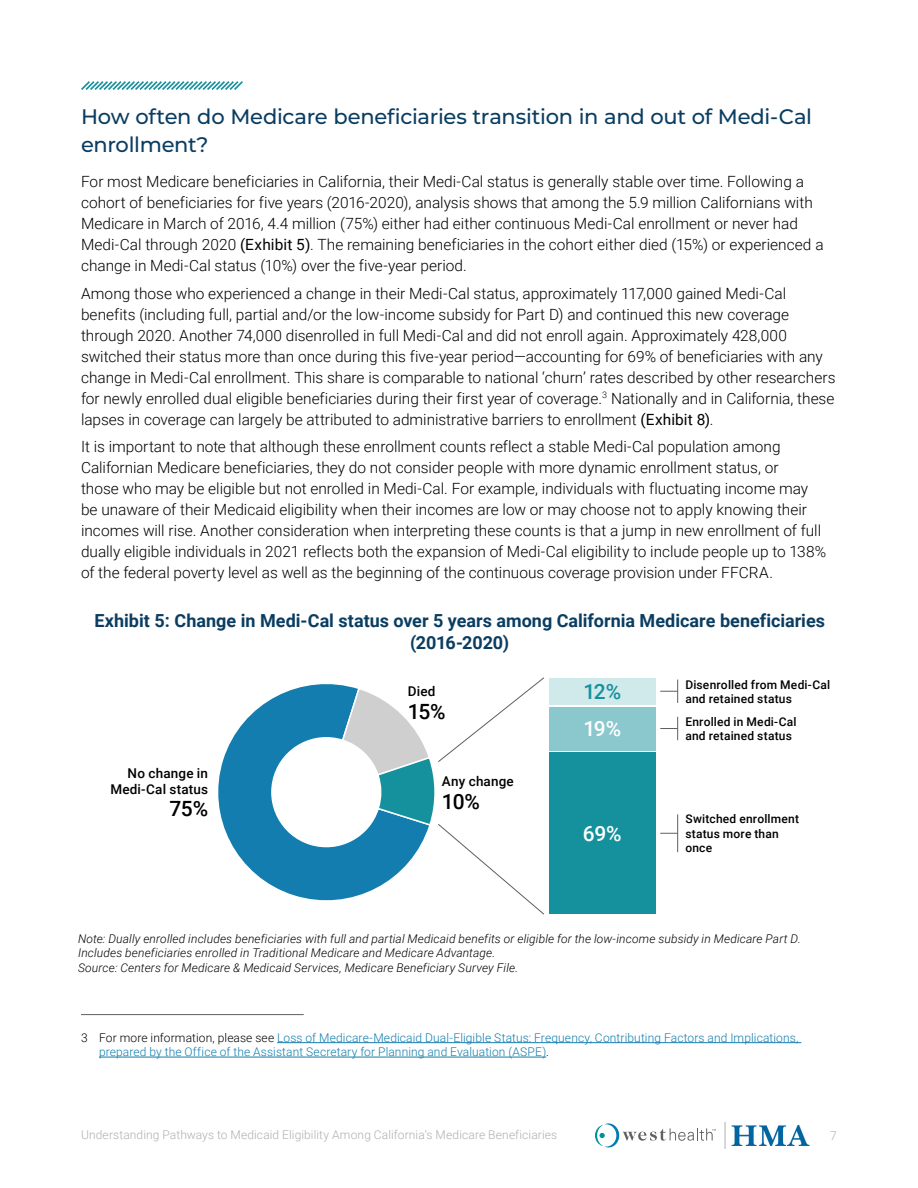
<style>
.page{position:relative;width:918px;height:1188px;background:#fff}
.page>*{position:absolute;margin:0;border:0;box-sizing:border-box;transform-origin:0 0}
.t1{font:100 21px/28.5px "Montserrat";letter-spacing:-.01em;color:#0a3d61}
.t2{font:500 21px "Roboto";color:#000}
.t3{font:500 21px "Roboto";color:#fff}
.t4{font:500 21px "Roboto";color:#15919d}
.t5{font:700 18px/21.6px "Roboto";color:#0a3d61;text-align:center}
.t6{font:300 15.45px/21px "Roboto";color:#000}
.t7{font:500 13.5px/16.2px "Roboto";letter-spacing:.015em;color:#000;text-align:right}
.t8{font:italic 300 12px/14.4px "Roboto";letter-spacing:.01em;color:#000}
.t9{font:300 12px/14.4px "Roboto";letter-spacing:.01em;color:#127dae}
.t10{font:500 12px/14.4px "Roboto";letter-spacing:.02em;color:#000}
.t11{font:300 12px "Roboto";letter-spacing:.01em;color:#afafb0}
.s1{font-weight:400}
.s2{color:#000}
</style>
<div class="page">
<svg style="left:725px;top:1122px;width:1px;height:27px"></svg>
<svg style="left:595px;top:1123px;width:121px;height:24px"></svg>
<img style="left:732px;top:1125px;width:78px;height:21px">
<svg style="left:81px;top:81px;width:162px;height:9px"></svg>
<div style="left:549px;top:752px;width:107px;height:162px;background:#15919d"></div>
<div style="left:549px;top:678px;width:107px;height:27px;background:#d0e9eb"></div>
<div style="left:549px;top:707px;width:107px;height:43px;background:#8ac8ce"></div>
<svg style="left:218px;top:684px;width:123px;height:217px"></svg>
<svg style="left:341px;top:677px;width:203px;height:238px"></svg>
<svg style="left:660px;top:680px;width:18px;height:23px"></svg>
<svg style="left:660px;top:717px;width:18px;height:23px"></svg>
<svg style="left:660px;top:833px;width:17px;height:1px"></svg>
<hr style="left:677px;top:814px;width:1px;height:38px;background:#5f5f61">
<hr style="left:81px;top:1014px;width:223px;height:1px;background:#5f5f61">
<hr style="left:277px;top:1042px;width:524px;height:1px;background:#127dae">
<hr style="left:99px;top:1057px;width:447px;height:1px;background:#127dae">
<p class="t1" style="left:81px;top:102px;width:733px">How often do Medicare beneficiaries transition in and out of Medi-Cal enrollment?</p>
<p class="t6" style="left:81px;top:170px;width:744px">For most Medicare beneficiaries in California, their Medi-Cal status is generally stable over time. Following a cohort of beneficiaries for five years (2016-2020), analysis shows that among the 5.9 million Californians with Medicare in March of 2016, 4.4 million (75%) either had either continuous Medi-Cal enrollment or never had Medi-Cal through 2020 <span class="s1">(Exhibit 5)</span>. The remaining beneficiaries in the cohort either died (15%) or experienced a change in Medi-Cal status (10%) over the five-year period.</p>
<p class="t6" style="left:81px;top:282px;width:756px">Among those who experienced a change in their Medi-Cal status, approximately 117,000 gained Medi-Cal benefits (including full, partial and/or the low-income subsidy for Part D) and continued this new coverage through 2020. Another 74,000 disenrolled in full Medi-Cal and did not enroll again. Approximately 428,000 switched their status more than once during this five-year period—accounting for 69% of beneficiaries with any change in Medi-Cal enrollment. This share is comparable to national ‘churn’ rates described by other researchers for newly enrolled dual eligible beneficiaries during their first year of coverage.<sup>3</sup> Nationally and in California, these lapses in coverage can largely be attributed to administrative barriers to enrollment <span class="s1">(Exhibit 8)</span>.</p>
<p class="t6" style="left:81px;top:436px;width:747px">It is important to note that although these enrollment counts reflect a stable Medi-Cal population among Californian Medicare beneficiaries, they do not consider people with more dynamic enrollment status, or<br>those who may be eligible but not enrolled in Medi-Cal. For example, individuals with fluctuating income may be unaware of their Medicaid eligibility when their incomes are low or may choose not to apply knowing their incomes will rise. Another consideration when interpreting these counts is that a jump in new enrollment of full dually eligible individuals in 2021 reflects both the expansion of Medi-Cal eligibility to include people up to 138% of the federal poverty level as well as the beginning of the continuous coverage provision under FFCRA.</p>
<p class="t5" style="left:94px;top:610px;width:732px">Exhibit 5: Change in Medi-Cal status over 5 years among California Medicare beneficiaries (2016-2020)</p>
<p class="t7" style="left:110px;top:764px;width:99px">No change in<br>Medi-Cal status</p>
<p class="t2" style="left:170px;top:794px;width:40px">75%</p>
<p class="t7" style="left:408px;top:683px;width:29px">Died</p>
<p class="t2" style="left:408px;top:696px;width:39px">15%</p>
<p class="t7" style="left:442px;top:773px;width:73px">Any change</p>
<p class="t2" style="left:442px;top:786px;width:40px">10%</p>
<p class="t4" style="left:583px;top:677px;width:39px">12%</p>
<p class="t3" style="left:583px;top:714px;width:39px">19%</p>
<p class="t3" style="left:583px;top:819px;width:40px">69%</p>
<p class="t10" style="left:685px;top:677px;width:146px">Disenrolled from Medi-Cal and retained status</p>
<p class="t10" style="left:685px;top:714px;width:113px">Enrolled in Medi-Cal and retained status</p>
<p class="t10" style="left:685px;top:811px;width:115px">Switched enrollment status more than once</p>
<p class="t8" style="left:78px;top:931px;width:725px">Note: Dually enrolled includes beneficiaries with full and partial Medicaid benefits or eligible for the low-income subsidy in Medicare Part D.<br>Includes beneficiaries enrolled in Traditional Medicare and Medicare Advantage.</p>
<p class="t8" style="left:78px;top:960px;width:442px">Source: Centers for Medicare &amp; Medicaid Services, Medicare Beneficiary Survey File.</p>
<p class="t9" style="left:99px;top:1030px;width:701px;text-indent:-18px"><span class="s2">3 For more information, please see</span> Loss of Medicare-Medicaid Dual-Eligible Status: Frequency, Contributing Factors and Implications, prepared by the Office of the Assistant Secretary for Planning and Evaluation (ASPE)<span class="s2">.</span></p>
<p class="t11" style="left:81px;top:1126px;width:478px">Understanding Pathways to Medicaid Eligibility Among California’s Medicare Beneficiaries</p>
<p class="t11" style="left:830px;top:1127px;width:8px">7</p>
</div>
